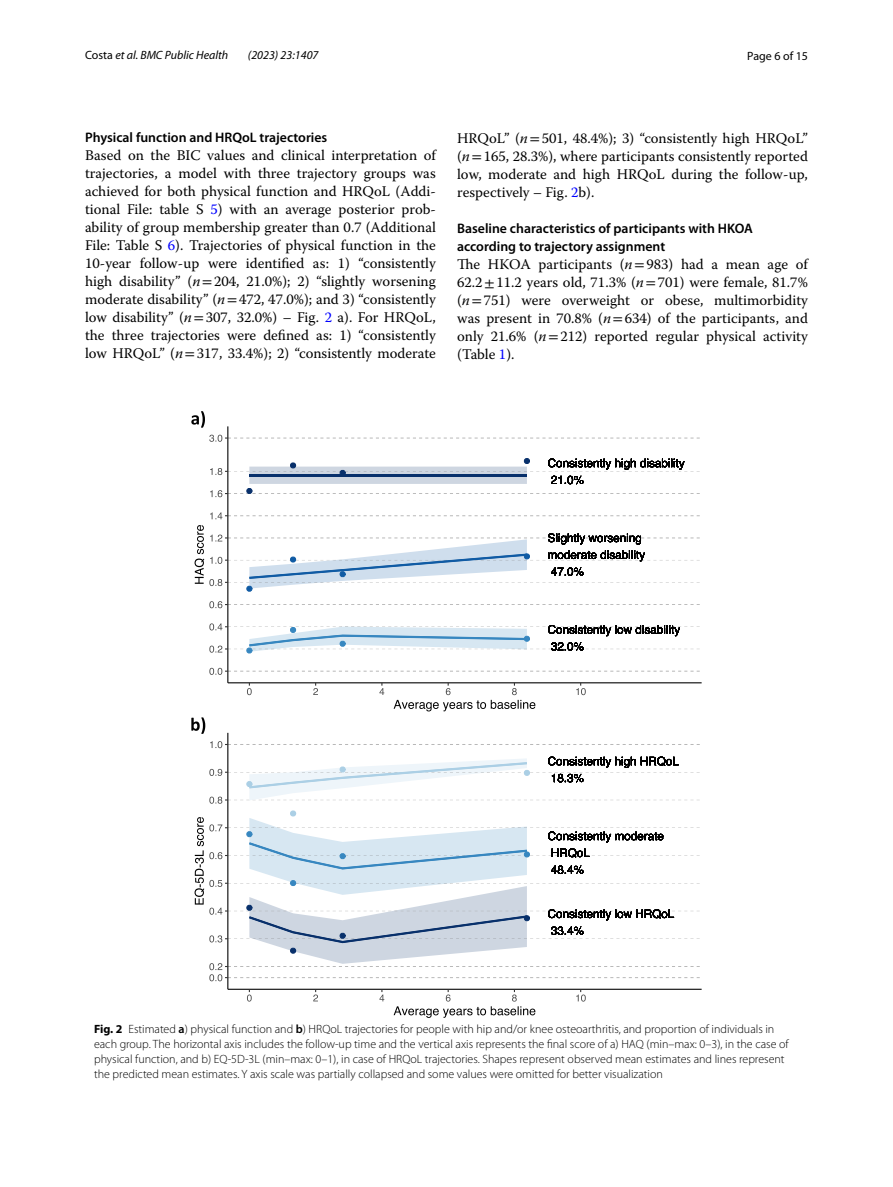
<style>
.page{position:relative;width:893px;height:1187px;background:#fff}
.page>*{position:absolute;margin:0;border:0;box-sizing:border-box;transform-origin:0 0}
.t1{font:14.7px/18px "Warnock Pro";color:#000;text-align:justify}
.t2{font:600 13.8px/18px "Myriad Pro";color:#000}
.t3{font:300 12px/15px "Myriad Pro";color:#000}
.t4{font:italic 12px "Myriad Pro";color:#000}
.t5{font:12px "Myriad Pro";color:#000}
.s1{font-style:normal}
.s2{color:#00f}
.s3{font-style:italic}
.s4{font-family:"STIX"}
.s5{font-weight:700}
.s6{font-weight:600}
</style>
<div class="page">
<svg style="left:191px;top:411px;width:14px;height:16px"></svg>
<svg style="left:191px;top:717px;width:14px;height:16px"></svg>
<hr style="left:227px;top:426px;width:1px;height:256px;background:#000">
<svg style="left:209px;top:667px;width:491px;height:8px"></svg>
<svg style="left:209px;top:623px;width:491px;height:31px"></svg>
<svg style="left:209px;top:601px;width:491px;height:7px"></svg>
<svg style="left:210px;top:512px;width:490px;height:7px"></svg>
<svg style="left:210px;top:457px;width:490px;height:40px"></svg>
<svg style="left:209px;top:434px;width:491px;height:8px"></svg>
<hr style="left:228px;top:682px;width:474px;height:1px;background:#000">
<svg style="left:247px;top:682px;width:71px;height:13px"></svg>
<svg style="left:379px;top:682px;width:207px;height:29px"></svg>
<svg style="left:195px;top:525px;width:505px;height:67px"></svg>
<hr style="left:227px;top:732px;width:1px;height:257px;background:#000">
<svg style="left:209px;top:756px;width:491px;height:47px"></svg>
<svg style="left:210px;top:741px;width:490px;height:7px"></svg>
<hr style="left:228px;top:988px;width:474px;height:1px;background:#000">
<svg style="left:247px;top:989px;width:71px;height:12px"></svg>
<svg style="left:379px;top:989px;width:207px;height:28px"></svg>
<svg style="left:195px;top:810px;width:505px;height:171px"></svg>
<p class="t4" style="left:85px;top:48px;width:145px"><span class="s1">Costa</span> et al. BMC Public Health</p>
<p class="t4" style="left:248px;top:48px;width:72px">(2023) 23:1407</p>
<p class="t5" style="left:747px;top:48px;width:62px">Page 6 of 15</p>
<p class="t2" style="left:85px;top:128px;width:244px">Physical function and HRQoL trajectories</p>
<p class="t1" style="left:85px;top:146px;width:352px">Based on the BIC values and clinical interpretation of trajectories, a model with three trajectory groups was achieved for both physical function and HRQoL (Addi&shy;tional File: table S <span class="s2">5</span>) with an average posterior prob&shy;ability of group membership greater than 0.7 (Additional File: Table S <span class="s2">6</span>). Trajectories of physical function in the 10-year follow-up were identified as: 1) “consistently high disability” (<span class="s3">n</span><span class="s4">=</span>204, 21.0%); 2) “slightly worsening moderate disability” (<span class="s3">n</span><span class="s4">=</span>472, 47.0%); and 3) “consistently low disability” (<span class="s3">n</span><span class="s4">=</span>307, 32.0%) – Fig. <span class="s2">2</span> a). For HRQoL, the three trajectories were defined as: 1) “consistently low HRQoL” (<span class="s3">n</span><span class="s4">=</span>317, 33.4%); 2) “consistently moderate</p>
<p class="t1" style="left:457px;top:128px;width:352px">HRQoL” (<span class="s3">n</span><span class="s4">=</span>501, 48.4%); 3) “consistently high HRQoL” (<span class="s3">n</span><span class="s4">=</span>165, 28.3%), where participants consistently reported low, moderate and high HRQoL during the follow-up, respectively – Fig. <span class="s2">2</span>b).</p>
<p class="t2" style="left:457px;top:219px;width:297px">Baseline characteristics of participants with HKOA according to trajectory assignment</p>
<p class="t1" style="left:457px;top:255px;width:352px">The HKOA participants (<span class="s3">n</span><span class="s4">=</span>983) had a mean age of 62.2<span class="s4">±</span>11.2 years old, 71.3% (<span class="s3">n</span><span class="s4">=</span>701) were female, 81.7% (<span class="s3">n</span><span class="s4">=</span>751) were overweight or obese, multimorbidity was present in 70.8% (<span class="s3">n</span><span class="s4">=</span>634) of the participants, and only 21.6% (<span class="s3">n</span><span class="s4">=</span>212) reported regular physical activity (Table <span class="s2">1</span>).</p>
<p class="t3" style="left:94px;top:1021px;width:696px"><span class="s5">Fig. 2</span> Estimated <span class="s6">a</span>) physical function and <span class="s6">b</span>) HRQoL trajectories for people with hip and/or knee osteoarthritis, and proportion of individuals in each group. The horizontal axis includes the follow-up time and the vertical axis represents the final score of a) HAQ (min–max: 0–3), in the case of physical function, and b) EQ-5D-3L (min–max: 0–1), in case of HRQoL trajectories. Shapes represent observed mean estimates and lines represent the predicted mean estimates. Y axis scale was partially collapsed and some values were omitted for better visualization</p>
</div>
